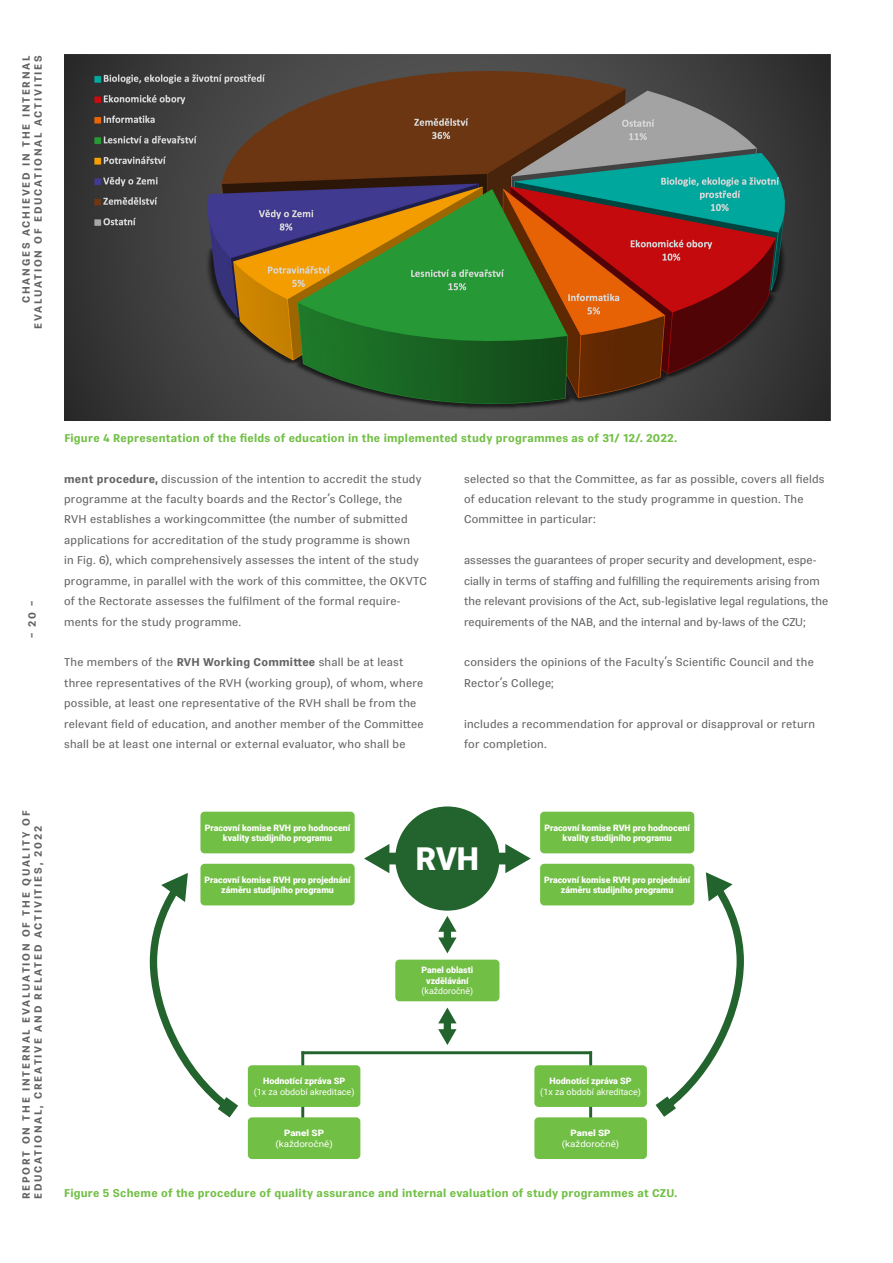
<style>
.page{position:relative;width:893px;height:1263px;background:#fff}
.page>*{position:absolute;margin:0;border:0;box-sizing:border-box;transform-origin:0 0}
.t1{font:900 31.5px "Roboto";color:#fff}
.Text{font:11.25px/20.4px "Vegan Sans Premium";letter-spacing:.015em;color:#636366}
.Text-2{font:11.25px/20.4px "Vegan Sans Premium";letter-spacing:-.005em;color:#636366}
.Popisek{font:700 11.25px "Vegan Sans Premium";letter-spacing:.02em;color:#71bf44}
.Strankovani__info__orientace{font:700 10.5px/12px "Vegan Sans Premium";letter-spacing:.17em;color:#636366}
.t2{font:900 8.85px/10.6px "Roboto";color:#fff;text-align:center}
.t3{font:8.85px/10.6px "Roboto";color:#fff;text-align:center}
.t4{font:8.85px/10.6px "Roboto";color:#fff;text-align:center;scale:1.11 1}
.s1{font-weight:700}
.s2{font-weight:900}
.s3{font-weight:400}
</style>
<div class="page">
<hr style="left:301px;top:1051px;width:291px;height:3px;background:#23642e">
<hr style="left:301px;top:1051px;width:3px;height:90px;background:#23642e">
<hr style="left:589px;top:1051px;width:3px;height:89px;background:#23642e">
<div style="left:395px;top:960px;width:104px;height:41px;background:#71bf44;border-radius:4px"></div>
<div style="left:540px;top:812px;width:154px;height:41px;background:#71bf44;border-radius:4px"></div>
<div style="left:540px;top:864px;width:154px;height:41px;background:#71bf44;border-radius:4px"></div>
<div style="left:200px;top:812px;width:155px;height:41px;background:#71bf44;border-radius:4px"></div>
<div style="left:200px;top:864px;width:155px;height:41px;background:#71bf44;border-radius:4px"></div>
<div style="left:248px;top:1065px;width:112px;height:42px;background:#71bf44;border-radius:4px"></div>
<div style="left:248px;top:1117px;width:112px;height:42px;background:#71bf44;border-radius:4px"></div>
<div style="left:534px;top:1065px;width:113px;height:42px;background:#71bf44;border-radius:4px"></div>
<div style="left:534px;top:1117px;width:113px;height:42px;background:#71bf44;border-radius:4px"></div>
<svg style="left:438px;top:916px;width:19px;height:37px"></svg>
<div style="left:444px;top:1021px;width:7px;height:11px;background:#23642e"></div>
<svg style="left:438px;top:1029px;width:19px;height:16px"></svg>
<svg style="left:438px;top:1007px;width:19px;height:16px"></svg>
<div style="left:385px;top:853px;width:125px;height:11px;background:#23642e"></div>
<svg style="left:364px;top:844px;width:25px;height:29px"></svg>
<svg style="left:505px;top:844px;width:26px;height:29px"></svg>
<div style="left:395px;top:806px;width:104px;height:105px;background:#23642e;border-radius:50%"></div>
<svg style="left:149px;top:873px;width:90px;height:245px"></svg>
<svg style="left:655px;top:872px;width:89px;height:245px"></svg>
<img style="left:64px;top:54px;width:766px;height:367px">
<p class="Strankovani__info__orientace" style="left:20px;top:329px;width:275px;text-align:right;rotate:-90deg">CHANGES ACHIEVED IN THE INTERNAL<br>EVALUATION OF EDUCATIONAL ACTIVITIES</p>
<p class="Strankovani__info__orientace" style="left:26px;top:638px;width:39px;rotate:-90deg">– 20 –</p>
<p class="Popisek" style="left:64px;top:431px;width:614px">Figure 4 Representation of the fields of education in the implemented study programmes as of 31/ 12/. 2022.</p>
<p class="Text" style="left:64px;top:469px;width:364px"><span class="s1">ment procedure,</span> discussion of the intention to accredit the study programme at the faculty boards and the Rector’s College, the RVH establishes a workingcommittee (the number of submitted applications for accreditation of the study programme is shown<br>in Fig. 6), which comprehensively assesses the intent of the study programme, in parallel with the work of this committee, the OKVTC of the Rectorate assesses the fulfilment of the formal require&shy;ments for the study programme.</p>
<p class="Text" style="left:64px;top:652px;width:361px">The members of the <span class="s1">RVH Working Committee</span> shall be at least three representatives of the RVH (working group), of whom, where possible, at least one representative of the RVH shall be from the relevant field of education, and another member of the Committee shall be at least one internal or external evaluator, who shall be</p>
<p class="Text" style="left:464px;top:469px;width:362px">selected so that the Committee, as far as possible, covers all fields of education relevant to the study programme in question. The<br>Committee in particular:</p>
<p class="Text-2" style="left:464px;top:550px;width:366px">assesses the guarantees of proper security and development, espe&shy;cially in terms of staffing and fulfilling the requirements arising from the relevant provisions of the Act, sub-legislative legal regulations, the requirements of the NAB, and the internal and by-laws of the CZU;</p>
<p class="Text" style="left:464px;top:652px;width:351px">considers the opinions of the Faculty’s Scientific Council and the<br>Rector’s College;</p>
<p class="Text" style="left:464px;top:713px;width:353px">includes a recommendation for approval or disapproval or return for completion.</p>
<p class="Strankovani__info__orientace" style="left:20px;top:1199px;width:390px;rotate:-90deg">REPORT ON THE INTERNAL EVALUATION OF THE QUALITY OF<br>EDUCATIONAL, CREATIVE AND RELATED ACTIVITIES, 2022</p>
<p class="t2" style="left:205px;top:822px;width:147px">Pracovní komise RVH pro hodnocení kvality studijního programu</p>
<p class="t2" style="left:204px;top:874px;width:148px">Pracovní komise RVH pro projednání záměru studijního programu</p>
<p class="t3" style="left:254px;top:1075px;width:102px"><span class="s2">Hodnotící zpráva SP<br></span>(1x za období akreditace)</p>
<p class="t4" style="left:275px;top:1127px;width:53px"><span class="s2">Panel SP </span>(každoročně)</p>
<p class="t1" style="left:416px;top:837px;width:65px">RVH</p>
<p class="t2" style="left:421px;top:964px;width:53px">Panel oblasti vzdělávání <span class="s3">(každoročně)</span></p>
<p class="t2" style="left:544px;top:822px;width:147px">Pracovní komise RVH pro hodnocení kvality studijního programu</p>
<p class="t2" style="left:544px;top:874px;width:148px">Pracovní komise RVH pro projednání záměru studijního programu</p>
<p class="t3" style="left:540px;top:1075px;width:102px"><span class="s2">Hodnotící zpráva SP<br></span>(1x za období akreditace)</p>
<p class="t4" style="left:562px;top:1127px;width:53px"><span class="s2">Panel SP </span>(každoročně)</p>
<p class="Popisek" style="left:64px;top:1186px;width:614px">Figure 5 Scheme of the procedure of quality assurance and internal evaluation of study programmes at CZU.</p>
</div>
